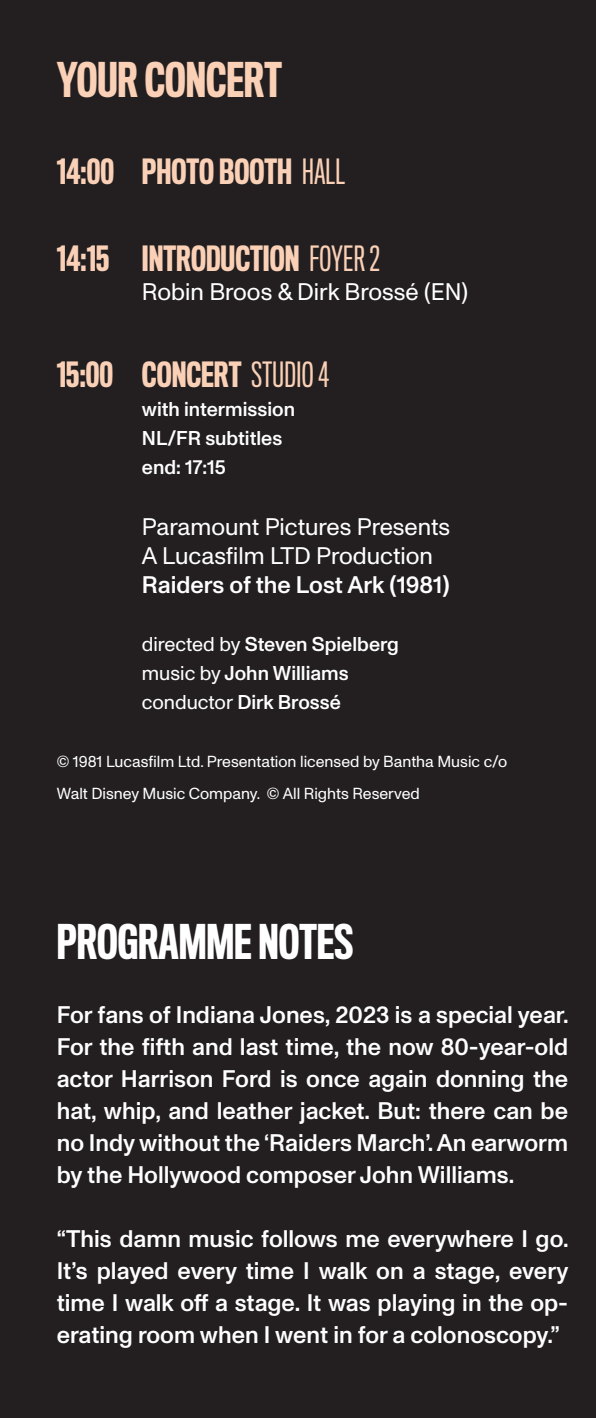
<style>
.page{position:relative;width:596px;height:1418px;background:#fff}
.page>*{position:absolute;margin:0;border:0;box-sizing:border-box;transform-origin:0 0}
.t1{font:500 44px "Titling Gothic FB Comp";color:#fff}
.t2{font:500 44px "Titling Gothic FB Comp";color:#fad0b6}
.t3{font:500 32px "Titling Gothic FB Comp";color:#fad0b6}
.t4{font:500 24px/32px "ABC Monument Grotesk";color:#fff;text-align:justify}
.t5{font:24px "ABC Monument Grotesk";color:#fff}
.t6{font:500 20px "ABC Monument Grotesk";color:#fff}
.t7{font:16px "ABC Monument Grotesk";color:#fff}
.s1{font-weight:400}
</style>
<div class="page">
<div style="left:0;top:0;width:595px;height:1417px;background:#231f20"></div>
<p class="t2" style="left:57px;top:54px;width:226px">YOUR CONCERT</p>
<p class="t3" style="left:57px;top:153px;width:290px">14:00 PHOTO BOOTH <span class="s1">HALL</span></p>
<p class="t3" style="left:57px;top:240px;width:324px">14:15 INTRODUCTION <span class="s1">FOYER 2</span></p>
<p class="t5" style="left:142px;top:278px;width:327px">Robin Broos &amp; Dirk Brossé (EN)</p>
<p class="t3" style="left:57px;top:356px;width:273px">15:00 CONCERT <span class="s1">STUDIO 4</span></p>
<p class="t6" style="left:142px;top:397px;width:155px">with intermission</p>
<p class="t6" style="left:142px;top:426px;width:142px">NL/FR subtitles</p>
<p class="t6" style="left:142px;top:455px;width:85px">end: 17:15</p>
<p class="t5" style="left:142px;top:513px;width:309px">Paramount Pictures Presents</p>
<p class="t5" style="left:142px;top:542px;width:292px">A Lucasfilm LTD Production</p>
<p class="t4" style="left:142px;top:569px;width:309px">Raiders of the Lost Ark (1981)</p>
<p class="t6" style="left:142px;top:632px;width:258px"><span class="s1">directed by</span> Steven Spielberg</p>
<p class="t6" style="left:142px;top:661px;width:208px"><span class="s1">music by</span> John Williams</p>
<p class="t6" style="left:142px;top:690px;width:200px"><span class="s1">conductor</span> Dirk Brossé</p>
<p class="t7" style="left:57px;top:752px;width:452px">© 1981 Lucasfilm Ltd. Presentation licensed by Bantha Music c/o</p>
<p class="t7" style="left:57px;top:784px;width:364px">Walt Disney Music Company. © All Rights Reserved</p>
<p class="t1" style="left:57px;top:916px;width:298px">PROGRAMME NOTES</p>
<p class="t4" style="left:57px;top:999px;width:513px">For fans of Indiana Jones, 2023 is a special year.<br>For the fifth and last time, the now 80-year-old actor Harrison Ford is once again donning the hat, whip, and leather jacket. But: there can be no Indy without the ‘Raiders March’. An earworm by the Hollywood composer John Williams.</p>
<p class="t4" style="left:57px;top:1223px;width:513px">“This damn music follows me everywhere I go.<br>It’s played every time I walk on a stage, every time I walk off a stage. It was playing in the op&shy;erating room when I went in for a colonoscopy.”</p>
</div>
